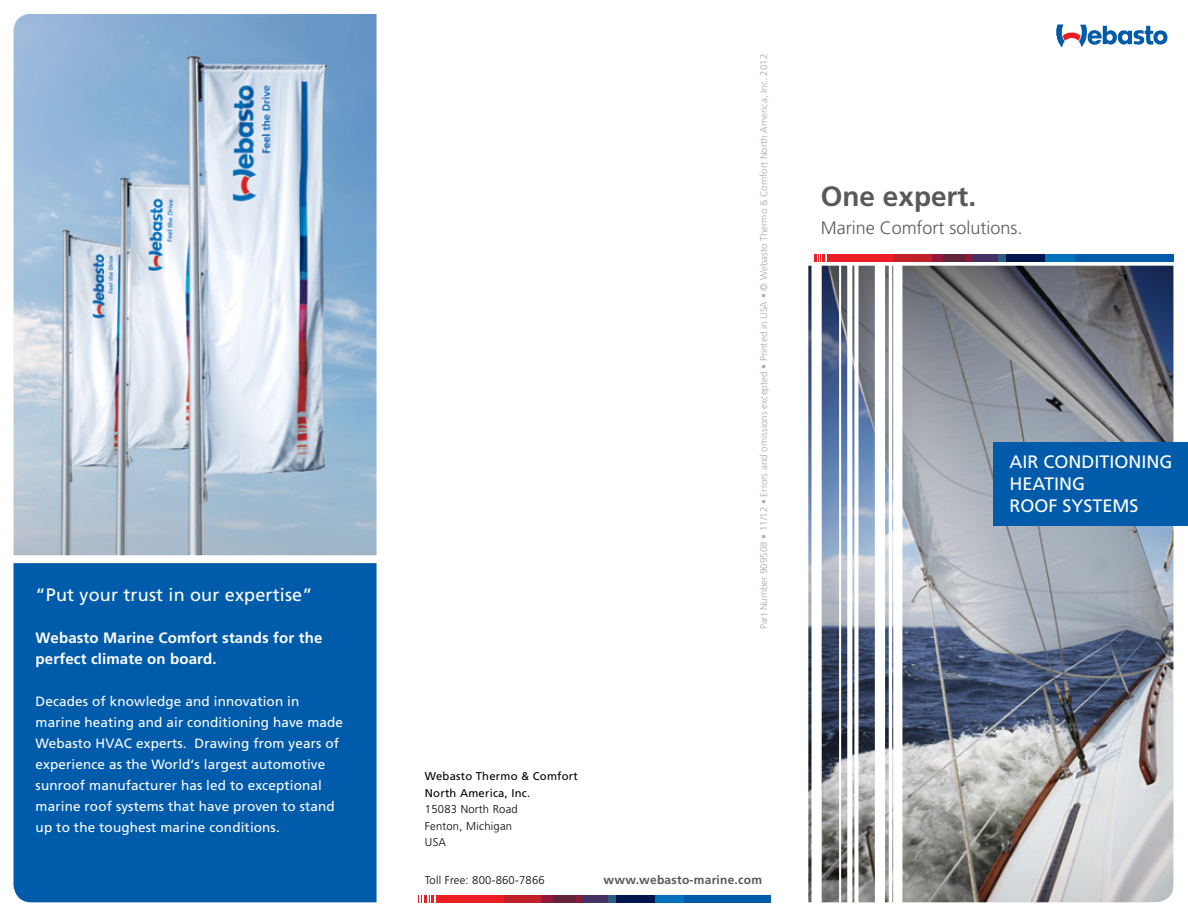
<style>
.page{position:relative;width:1188px;height:918px;background:#fff}
.page>*{position:absolute;margin:0;border:0;box-sizing:border-box;transform-origin:0 0}
.t1{font:700 27.9px "Frutiger";color:#58595b}
.t2{font:18px/21.6px "Frutiger";color:#fff}
.t3{font:300 18px "Frutiger";color:#58595b}
.t4{font:700 15px/21px "Frutiger";letter-spacing:.01em;color:#fff}
.t5{font:13.5px/21px "Frutiger";letter-spacing:.01em;color:#fff}
.t6{font:700 12px "Frutiger";letter-spacing:.02em;color:#58595b}
.t7{font:300 11.25px/16.5px "Frutiger";letter-spacing:.02em;color:#000}
.t8{font:11.25px/16.5px "Frutiger";letter-spacing:.02em;color:#000}
.t9{font:300 9.75px "Frutiger";color:#a7a9ac}
</style>
<div class="page">
<img style="left:808px;top:266px;width:365px;height:636px">
<img style="left:14px;top:14px;width:363px;height:541px">
<svg style="left:1056px;top:25px;width:112px;height:22px"></svg>
<div style="left:809px;top:254px;width:86px;height:8px;background:#ed1d24"></div>
<div style="left:895px;top:254px;width:37px;height:8px;background:#c12128"></div>
<div style="left:932px;top:254px;width:11px;height:8px;background:#911a39"></div>
<div style="left:943px;top:254px;width:24px;height:8px;background:#622239"></div>
<svg style="left:967px;top:254px;width:4px;height:8px"></svg>
<div style="left:971px;top:254px;width:27px;height:8px;background:#463262"></div>
<div style="left:998px;top:254px;width:9px;height:8px;background:#2d5d80"></div>
<div style="left:1007px;top:254px;width:38px;height:8px;background:#00154b"></div>
<div style="left:1045px;top:254px;width:30px;height:8px;background:#0072bc"></div>
<div style="left:1075px;top:254px;width:98px;height:8px;background:#005baa"></div>
<svg style="left:809px;top:254px;width:18px;height:8px"></svg>
<div style="left:418px;top:895px;width:86px;height:7px;background:#ed1d24"></div>
<div style="left:504px;top:895px;width:38px;height:7px;background:#c12128"></div>
<div style="left:542px;top:895px;width:11px;height:7px;background:#911a39"></div>
<div style="left:553px;top:895px;width:23px;height:7px;background:#622239"></div>
<svg style="left:576px;top:895px;width:5px;height:7px"></svg>
<div style="left:581px;top:895px;width:27px;height:7px;background:#463262"></div>
<div style="left:608px;top:895px;width:9px;height:7px;background:#2d5d80"></div>
<div style="left:617px;top:895px;width:38px;height:7px;background:#00154b"></div>
<div style="left:655px;top:895px;width:30px;height:7px;background:#0072bc"></div>
<div style="left:685px;top:895px;width:86px;height:7px;background:#005baa"></div>
<svg style="left:419px;top:895px;width:17px;height:7px"></svg>
<div style="left:993px;top:442px;width:195px;height:83px;background:#005baa"></div>
<div style="left:14px;top:563px;width:363px;height:339px;background:#005baa"></div>
<svg style="left:1148px;top:884px;width:26px;height:18px"></svg>
<h2 class="t2" style="left:36px;top:584px;width:278px">“Put your trust in our expertise”</h2>
<p class="t4" style="left:36px;top:627px;width:288px">Webasto Marine Comfort stands for the perfect climate on board.</p>
<p class="t5" style="left:36px;top:691px;width:309px">Decades of knowledge and innovation in marine heating and air conditioning have made Webasto HVAC experts. Drawing from years of experience as the World‘s largest automotive sunroof manufacturer has led to exceptional marine roof systems that have proven to stand up to the toughest marine conditions.</p>
<p class="t9" style="left:758px;top:629px;width:577px;rotate:-90deg">Part Number 909508 • 11/12 • Errors and omissions excepted • Printed in USA • © Webasto Thermo &amp; Comfort North America, Inc. 2012</p>
<h1 class="t1" style="left:821px;top:180px;width:157px">One expert.</h1>
<h2 class="t3" style="left:821px;top:217px;width:203px">Marine Comfort solutions.</h2>
<h2 class="t2" style="left:1009px;top:451px;width:165px">AIR CONDITIONING<br>HEATING<br>ROOF SYSTEMS</h2>
<p class="t8" style="left:425px;top:768px;width:154px">Webasto Thermo &amp; Comfort<br>North America, Inc.</p>
<p class="t7" style="left:425px;top:802px;width:94px">15083 North Road<br>Fenton, Michigan<br>USA</p>
<p class="t7" style="left:425px;top:872px;width:121px">Toll Free: 800-860-7866</p>
<p class="t6" style="left:604px;top:873px;width:160px">www.webasto-marine.com</p>
</div>
